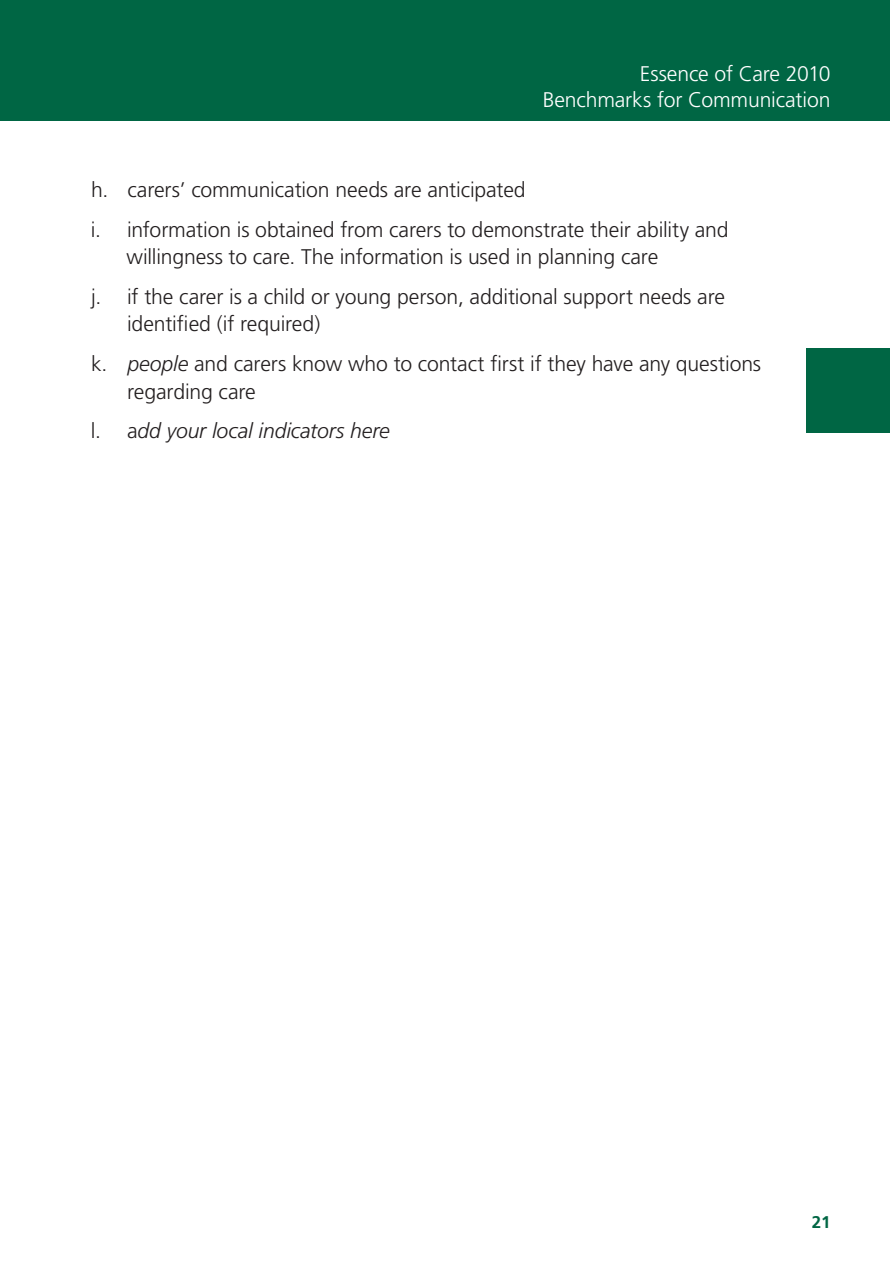
<style>
.page{position:relative;width:890px;height:1263px;background:#fff}
.page>*{position:absolute;margin:0;border:0;box-sizing:border-box;transform-origin:0 0}
.t1{font:300 21.15px/39.6px "Frutiger";letter-spacing:-.005em;color:#231f20}
.t2{font:300 21.15px/25.5px "Frutiger";letter-spacing:-.01em;color:#fff;text-align:right}
.t3{font:italic 300 21.15px/39.6px "Frutiger";letter-spacing:-.005em;color:#231f20}
.t4{font:700 16.95px "Frutiger";color:#064}
.s1{font-style:italic}
.s2{font-style:normal}
</style>
<div class="page">
<div style="left:1px;top:0;width:888px;height:120px;background:#064"></div>
<hr style="left:0;top:0;width:1px;height:120px;background:#064">
<div style="left:806px;top:349px;width:83px;height:84px;background:#064"></div>
<p class="t2" style="left:542px;top:61px;width:289px">Essence of Care 2010<br>Benchmarks for Communication</p>
<p class="t1" style="left:91px;top:170px;width:639px">h. carers’ communication needs are anticipated<br>i. information is obtained from carers to demonstrate their ability and</p>
<p class="t1" style="left:91px;top:237px;width:635px;text-indent:36px">willingness to care. The information is used in planning care<br>j. if the carer is a child or young person, additional support needs are</p>
<p class="t1" style="left:91px;top:304px;width:671px;text-indent:36px">identified (if required)<br>k. <span class="s1">people</span> and carers know who to contact first if they have any questions</p>
<p class="t3" style="left:91px;top:371px;width:300px;text-indent:36px"><span class="s2">regarding care<br>l. a</span>dd your local indicators here</p>
<p class="t4" style="left:811px;top:1212px;width:20px">21</p>
</div>
